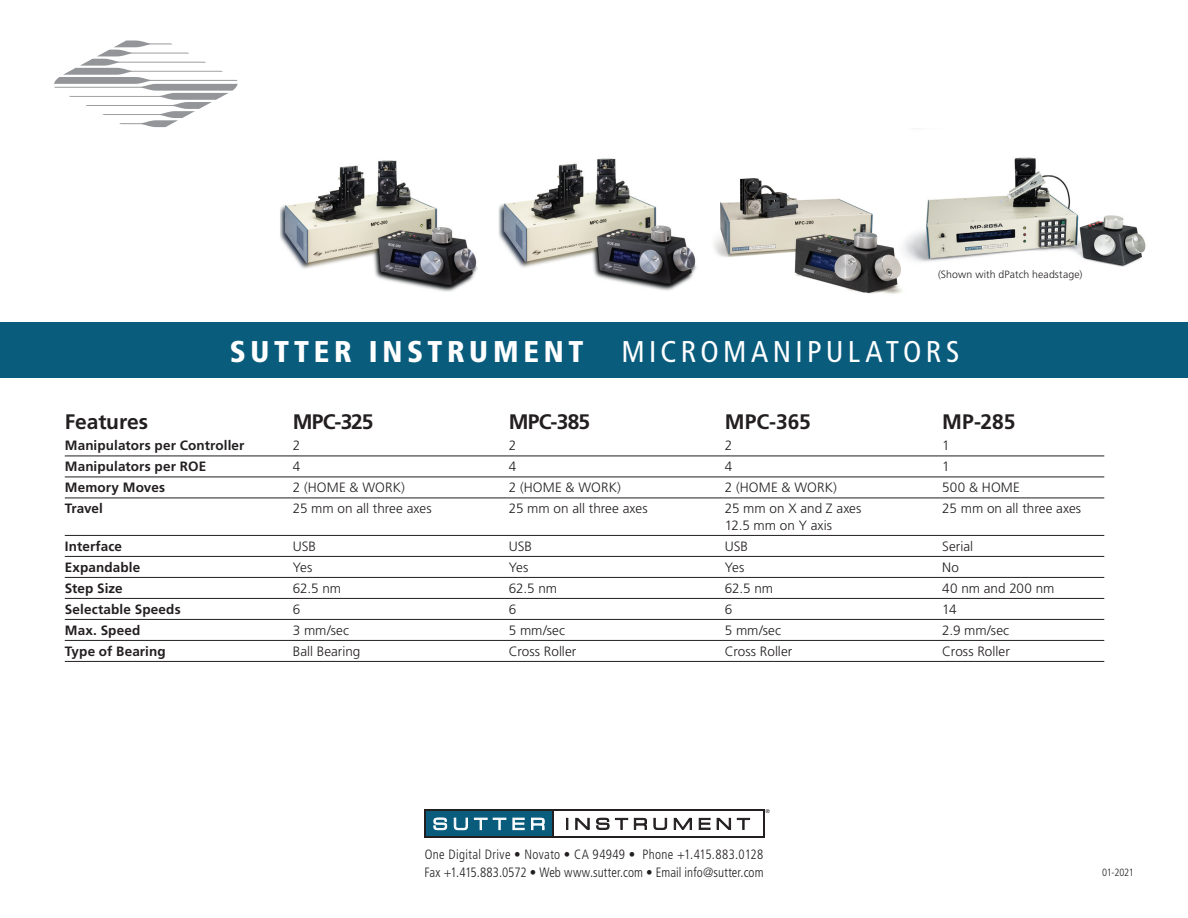
<style>
.page{position:relative;width:1188px;height:918px;background:#fff}
.page>*{position:absolute;margin:0;border:0;box-sizing:border-box;transform-origin:0 0}
.t1{font:condensed 30px "Frutiger LT";letter-spacing:.145em;color:#fff}
.t2{font:900 condensed 30px "Frutiger LT";letter-spacing:.155em;color:#fff}
.t3{font:700 21px "Frutiger LT";letter-spacing:-.005em;color:#231f20}
.t4{font:300 13.5px "Frutiger LT";letter-spacing:.005em;color:#231f20}
.t5{font:700 13.5px "Frutiger LT";letter-spacing:.01em;color:#231f20}
.t6{font:300 condensed 13.5px/18px "Frutiger LT";letter-spacing:.015em;color:#231f20;scale:.96 1}
.t7{font:300 10.5px "Frutiger LT";letter-spacing:.01em;color:#231f20}
.t8{font:300 condensed 10.5px "Frutiger LT";letter-spacing:-.025em;color:#231f20}
.t9{font:5.25px "Helvetica";color:#231f20}
</style>
<div class="page">
<div style="left:424px;top:810px;width:340px;height:28px;background:#231f20"></div>
<div style="left:426px;top:811px;width:126px;height:25px;background:#0a5c7d"></div>
<div style="left:554px;top:811px;width:208px;height:25px;background:#fff"></div>
<svg style="left:566px;top:818px;width:184px;height:12px"></svg>
<svg style="left:434px;top:818px;width:110px;height:12px"></svg>
<div style="left:0;top:322px;width:1188px;height:56px;background:#0a5c7d"></div>
<svg style="left:54px;top:40px;width:184px;height:87px"></svg>
<hr style="left:65px;top:456px;width:1039px;height:1px;background:#231f20">
<hr style="left:65px;top:477px;width:1039px;height:1px;background:#231f20">
<hr style="left:65px;top:498px;width:1039px;height:1px;background:#231f20">
<hr style="left:65px;top:535px;width:1039px;height:1px;background:#231f20">
<hr style="left:65px;top:556px;width:1039px;height:1px;background:#231f20">
<hr style="left:65px;top:577px;width:1039px;height:1px;background:#231f20">
<hr style="left:65px;top:598px;width:1039px;height:1px;background:#231f20">
<hr style="left:65px;top:619px;width:1039px;height:1px;background:#231f20">
<hr style="left:65px;top:640px;width:1039px;height:1px;background:#231f20">
<hr style="left:65px;top:661px;width:1039px;height:1px;background:#231f20">
<img style="left:908px;top:157px;width:238px;height:110px">
<img style="left:280px;top:160px;width:198px;height:132px">
<img style="left:714px;top:178px;width:194px;height:116px">
<img style="left:498px;top:158px;width:199px;height:133px">
<p class="t7" style="left:938px;top:268px;width:146px">(Shown with dPatch headstage)</p>
<h1 class="t2" style="left:230px;top:333px;width:355px">SUTTER INSTRUMENT</h1>
<h1 class="t1" style="left:621px;top:334px;width:339px">MICROMANIPULATORS</h1>
<h2 class="t3" style="left:65px;top:410px;width:85px">Features</h2>
<h2 class="t3" style="left:293px;top:410px;width:82px">MPC-325</h2>
<h2 class="t3" style="left:509px;top:410px;width:83px">MPC-385</h2>
<h2 class="t3" style="left:725px;top:410px;width:88px">MPC-365</h2>
<h2 class="t3" style="left:942px;top:410px;width:75px">MP-285</h2>
<p class="t5" style="left:65px;top:438px;width:181px">Manipulators per Controller</p>
<p class="t4" style="left:293px;top:438px;width:9px">2</p>
<p class="t4" style="left:509px;top:438px;width:9px">2</p>
<p class="t4" style="left:725px;top:438px;width:9px">2</p>
<p class="t4" style="left:942px;top:438px;width:9px">1</p>
<p class="t5" style="left:65px;top:459px;width:143px">Manipulators per ROE</p>
<p class="t4" style="left:293px;top:459px;width:9px">4</p>
<p class="t4" style="left:509px;top:459px;width:9px">4</p>
<p class="t4" style="left:725px;top:459px;width:9px">4</p>
<p class="t4" style="left:942px;top:459px;width:9px">1</p>
<p class="t5" style="left:65px;top:480px;width:102px">Memory Moves</p>
<p class="t4" style="left:293px;top:480px;width:114px">2 (HOME &amp; WORK)</p>
<p class="t4" style="left:509px;top:480px;width:114px">2 (HOME &amp; WORK)</p>
<p class="t4" style="left:725px;top:480px;width:114px">2 (HOME &amp; WORK)</p>
<p class="t4" style="left:942px;top:480px;width:79px">500 &amp; HOME</p>
<p class="t5" style="left:65px;top:501px;width:40px">Travel</p>
<p class="t4" style="left:293px;top:501px;width:140px">25 mm on all three axes</p>
<p class="t4" style="left:509px;top:501px;width:140px">25 mm on all three axes</p>
<p class="t4" style="left:725px;top:501px;width:138px">25 mm on X and Z axes</p>
<p class="t4" style="left:942px;top:501px;width:140px">25 mm on all three axes</p>
<p class="t4" style="left:725px;top:518px;width:109px">12.5 mm on Y axis</p>
<p class="t5" style="left:65px;top:538px;width:59px">Interface</p>
<p class="t4" style="left:293px;top:539px;width:25px">USB</p>
<p class="t4" style="left:509px;top:539px;width:25px">USB</p>
<p class="t4" style="left:725px;top:539px;width:25px">USB</p>
<p class="t4" style="left:942px;top:539px;width:32px">Serial</p>
<p class="t5" style="left:65px;top:559px;width:77px">Expandable</p>
<p class="t4" style="left:293px;top:560px;width:21px">Yes</p>
<p class="t4" style="left:509px;top:560px;width:21px">Yes</p>
<p class="t4" style="left:725px;top:560px;width:21px">Yes</p>
<p class="t4" style="left:942px;top:560px;width:18px">No</p>
<p class="t5" style="left:65px;top:580px;width:60px">Step Size</p>
<p class="t4" style="left:293px;top:581px;width:50px">62.5 nm</p>
<p class="t4" style="left:509px;top:581px;width:50px">62.5 nm</p>
<p class="t4" style="left:725px;top:581px;width:50px">62.5 nm</p>
<p class="t4" style="left:942px;top:581px;width:114px">40 nm and 200 nm</p>
<p class="t5" style="left:65px;top:601px;width:117px">Selectable Speeds</p>
<p class="t4" style="left:293px;top:602px;width:9px">6</p>
<p class="t4" style="left:509px;top:602px;width:9px">6</p>
<p class="t4" style="left:725px;top:602px;width:9px">6</p>
<p class="t4" style="left:942px;top:602px;width:16px">14</p>
<p class="t5" style="left:65px;top:622px;width:77px">Max. Speed</p>
<p class="t4" style="left:293px;top:623px;width:58px">3 mm/sec</p>
<p class="t4" style="left:509px;top:623px;width:58px">5 mm/sec</p>
<p class="t4" style="left:725px;top:623px;width:58px">5 mm/sec</p>
<p class="t4" style="left:942px;top:623px;width:68px">2.9 mm/sec</p>
<p class="t5" style="left:65px;top:643px;width:102px">Type of Bearing</p>
<p class="t4" style="left:293px;top:644px;width:69px">Ball Bearing</p>
<p class="t4" style="left:509px;top:644px;width:69px">Cross Roller</p>
<p class="t4" style="left:725px;top:644px;width:69px">Cross Roller</p>
<p class="t4" style="left:942px;top:644px;width:69px">Cross Roller</p>
<p class="t9" style="left:766px;top:808px;width:5px">®</p>
<p class="t6" style="left:425px;top:845px;width:355px">One Digital Drive • Novato • CA 94949 • Phone +1.415.883.0128<br>Fax +1.415.883.0572 • Web www.sutter.com • Email info@sutter.com</p>
<p class="t8" style="left:1102px;top:867px;width:33px">01-2021</p>
</div>
